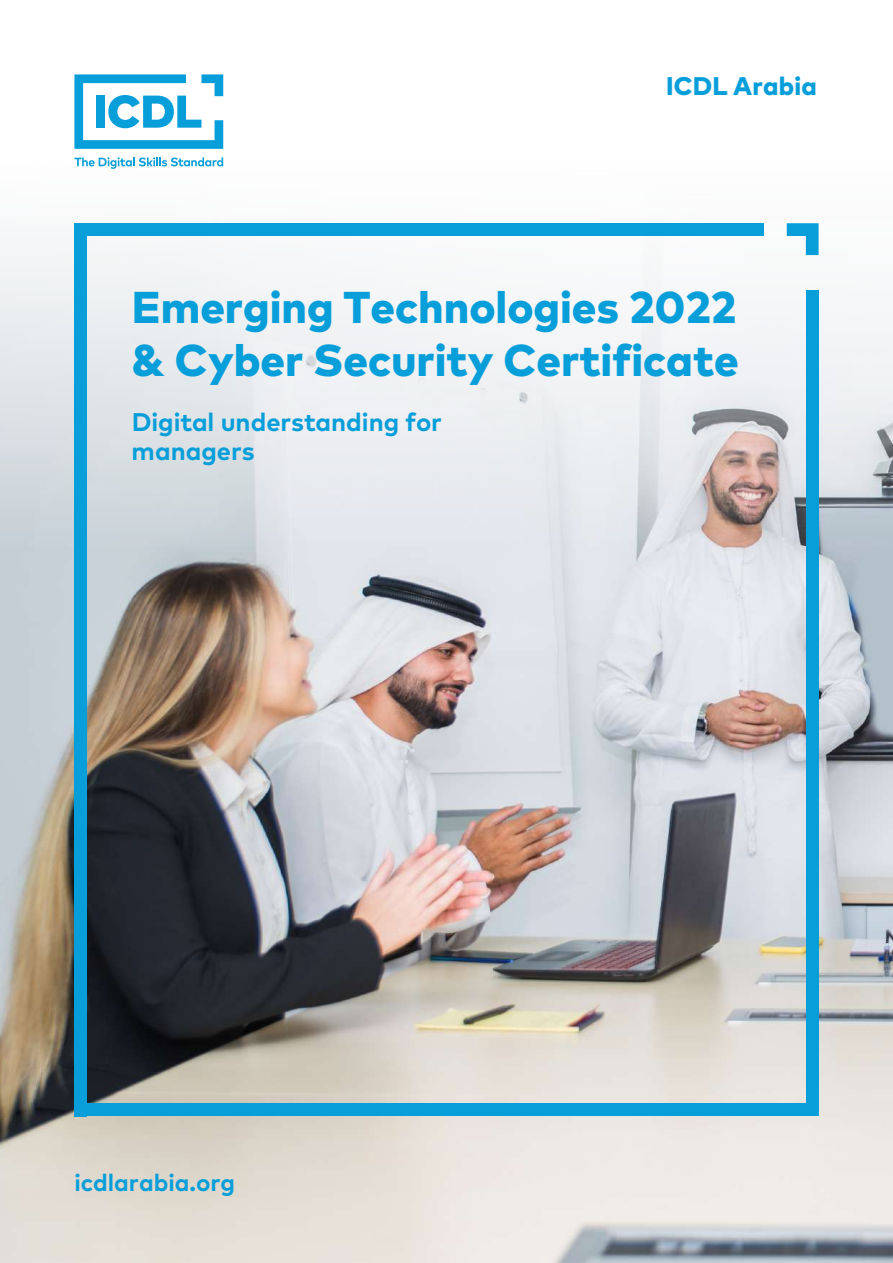
<style>
.page{position:relative;width:893px;height:1263px;background:#fff}
.page>*{position:absolute;margin:0;border:0;box-sizing:border-box;transform-origin:0 0}
.t1{font:800 44.55px/53.4px "Mark Pro";color:#079eda}
.t2{font:700 25.5px/28.5px "Mark Pro";color:#079eda}
.t3{font:800 25.5px "Mark Pro";letter-spacing:.01em;color:#079eda}
.t4{font:700 24px "Mark Pro";color:#079eda}
</style>
<div class="page">
<img style="left:0;top:74px;width:893px;height:1189px">
<svg style="left:787px;top:223px;width:32px;height:32px"></svg>
<div style="left:74px;top:223px;width:690px;height:13px;background:#079eda"></div>
<div style="left:806px;top:290px;width:13px;height:826px;background:#079eda"></div>
<div style="left:74px;top:223px;width:13px;height:893px;background:#079eda"></div>
<div style="left:74px;top:1103px;width:745px;height:13px;background:#079eda"></div>
<svg style="left:74px;top:74px;width:149px;height:75px"></svg>
<svg style="left:74px;top:157px;width:149px;height:12px"></svg>
<p class="t3" style="left:666px;top:66px;width:152px">ICDL Arabia</p>
<p class="t1" style="left:132px;top:277px;width:609px">Emerging Technologies 2022 &amp; Cyber Security Certificate</p>
<p class="t2" style="left:132px;top:406px;width:312px">Digital understanding for managers</p>
<p class="t4" style="left:74px;top:1164px;width:162px">icdlarabia.org</p>
</div>
